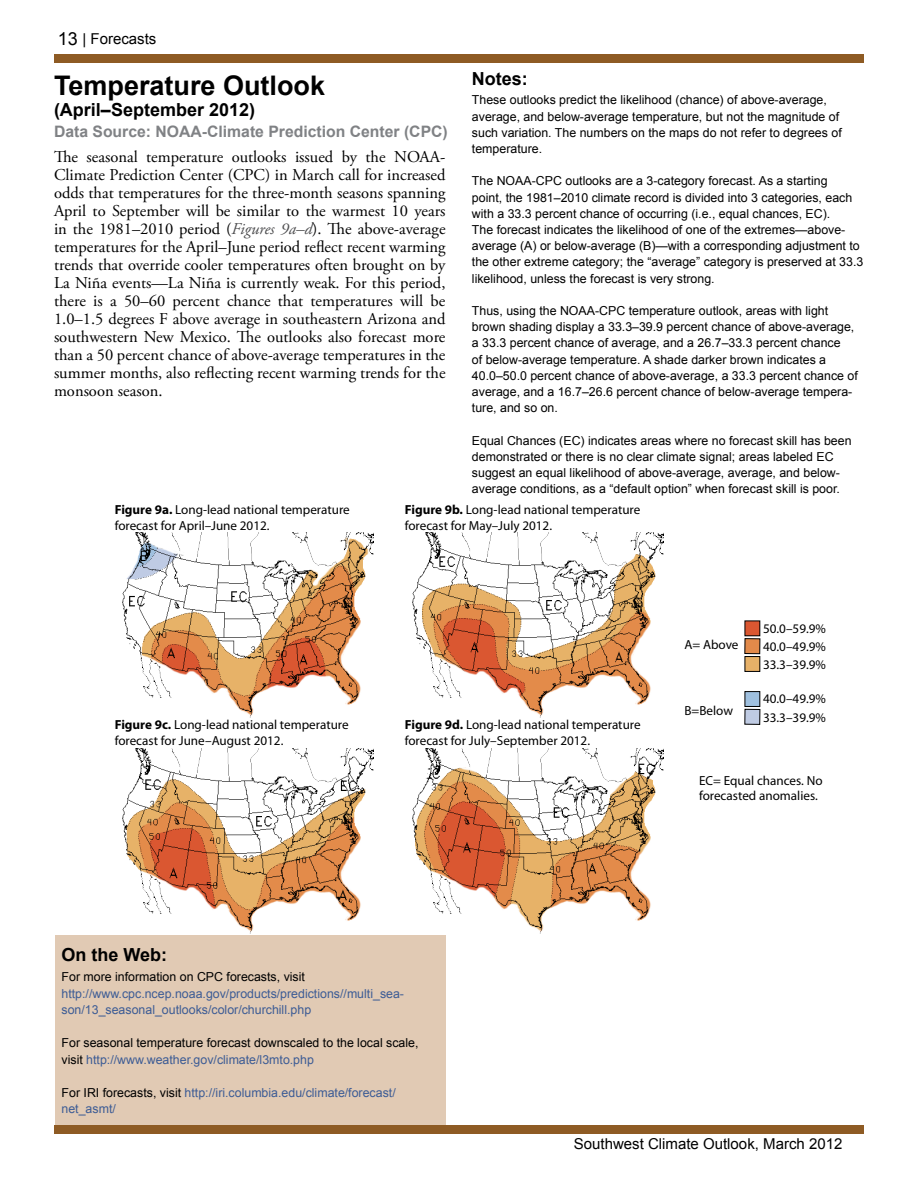
<style>
.page{position:relative;width:918px;height:1188px;background:#fff}
.page>*{position:absolute;margin:0;border:0;box-sizing:border-box;transform-origin:0 0}
.t1{font:700 27px "Arial";color:#000}
.t2{font:700 18px "Arial";color:#000}
.t3{font:16.5px/18px "Adobe Garamond Pro";color:#000;text-align:justify}
.t4{font:700 15.75px "Arial";color:#808285}
.t5{font:15px "Arial";color:#000}
.t6{font:13.2px/15.8px "Myriad Pro";color:#000}
.t7{font:12.3px/16.2px "Arial";color:#000}
.t8{font:12.3px/16.5px "Arial";color:#3d5c95}
.s1{font-size:18px}
.s2{font-style:italic;color:#4d4d4f}
.s3{font-weight:700}
.s4{color:#3d5c95}
.s5{color:#000}
</style>
<div class="page">
<div style="left:55px;top:935px;width:391px;height:190px;background:#e1cab4"></div>
<div style="left:54px;top:1125px;width:810px;height:9px;background:#8e5b24"></div>
<div style="left:54px;top:54px;width:810px;height:9px;background:#8e5b24"></div>
<img style="left:122px;top:533px;width:252px;height:185px">
<img style="left:412px;top:533px;width:252px;height:185px">
<img style="left:122px;top:749px;width:252px;height:185px">
<img style="left:412px;top:749px;width:252px;height:185px">
<div style="left:745px;top:639px;width:15px;height:15px;background:#e28a4a"></div>
<div style="left:745px;top:638px;width:15px;height:16px;border:1px solid #000"></div>
<div style="left:745px;top:657px;width:15px;height:14px;background:#e7b168"></div>
<div style="left:745px;top:656px;width:15px;height:16px;border:1px solid #000"></div>
<div style="left:745px;top:621px;width:15px;height:15px;background:#da5731"></div>
<div style="left:745px;top:709px;width:15px;height:15px;background:#bfcbe3"></div>
<div style="left:745px;top:709px;width:15px;height:16px;border:1px solid #000"></div>
<div style="left:745px;top:692px;width:15px;height:14px;background:#9fc0df"></div>
<div style="left:745px;top:691px;width:15px;height:16px;border:1px solid #000"></div>
<p class="t5" style="left:58px;top:29px;width:100px"><span class="s1">13</span> | Forecasts</p>
<h1 class="t1" style="left:54px;top:67px;width:273px">Temperature Outlook</h1>
<h2 class="t2" style="left:54px;top:97px;width:203px">(April–September 2012)</h2>
<p class="t4" style="left:54px;top:121px;width:395px">Data Source: NOAA-Climate Prediction Center (CPC)</p>
<p class="t3" style="left:54px;top:148px;width:393px">The seasonal temperature outlooks issued by the NOAA-Climate Prediction Center (CPC) in March call for increased odds that temperatures for the three-month seasons spanning April to September will be similar to the warmest 10 years in the 1981–2010 period (<span class="s2">Figures 9a–d</span>). The above-average temperatures for the April–June period reflect recent warming trends that override cooler temperatures often brought on by La Niña events—La Niña is currently weak. For this period, there is a 50–60 percent chance that temperatures will be 1.0–1.5 degrees F above average in southeastern Arizona and southwestern New Mexico. The outlooks also forecast more than a 50 percent chance of above-average temperatures in the summer months, also reflecting recent warming trends for the monsoon season.</p>
<h2 class="t2" style="left:472px;top:67px;width:57px">Notes:</h2>
<p class="t7" style="left:472px;top:92px;width:371px">These outlooks predict the likelihood (chance) of above-average, average, and below-average temperature, but not the magnitude of such variation. The numbers on the maps do not refer to degrees of temperature.</p>
<p class="t7" style="left:472px;top:173px;width:393px">The NOAA-CPC outlooks are a 3-category forecast. As a starting<br>point, the 1981–2010 climate record is divided into 3 categories, each with a 33.3 percent chance of occurring (i.e., equal chances, EC).<br>The forecast indicates the likelihood of one of the extremes—above&shy;average (A) or below-average (B)—with a corresponding adjustment to the other extreme category; the “average” category is preserved at 33.3 likelihood, unless the forecast is very strong.</p>
<p class="t7" style="left:472px;top:303px;width:387px">Thus, using the NOAA-CPC temperature outlook, areas with light brown shading display a 33.3–39.9 percent chance of above-average, a 33.3 percent chance of average, and a 26.7–33.3 percent chance<br>of below-average temperature. A shade darker brown indicates a 40.0–50.0 percent chance of above-average, a 33.3 percent chance of average, and a 16.7–26.6 percent chance of below-average tempera&shy;ture, and so on.</p>
<p class="t7" style="left:472px;top:432px;width:381px">Equal Chances (EC) indicates areas where no forecast skill has been demonstrated or there is no clear climate signal; areas labeled EC suggest an equal likelihood of above-average, average, and below&shy;average conditions, as a “default option” when forecast skill is poor.</p>
<p class="t6" style="left:115px;top:501px;width:237px"><span class="s3">Figure 9a.</span> Long-lead national temperature forecast for April–June 2012.</p>
<p class="t6" style="left:405px;top:501px;width:237px"><span class="s3">Figure 9b.</span> Long-lead national temperature forecast for May–July 2012.</p>
<p class="t6" style="left:115px;top:717px;width:236px"><span class="s3">Figure 9c.</span> Long-lead national temperature forecast for June–August 2012.</p>
<p class="t6" style="left:405px;top:717px;width:237px"><span class="s3">Figure 9d.</span> Long-lead national temperature forecast for July–September 2012.</p>
<p class="t6" style="left:763px;top:620px;width:64px">50.0–59.9%</p>
<p class="t6" style="left:684px;top:637px;width:56px">A= Above</p>
<p class="t6" style="left:763px;top:638px;width:64px;line-height:17.9px">40.0–49.9%<br>33.3–39.9%</p>
<p class="t6" style="left:684px;top:702px;width:50px">B=Below</p>
<p class="t6" style="left:763px;top:691px;width:64px">40.0–49.9%</p>
<p class="t6" style="left:763px;top:710px;width:64px">33.3–39.9%</p>
<p class="t6" style="left:699px;top:772px;width:125px">EC= Equal chances. No forecasted anomalies.</p>
<h2 class="t2" style="left:62px;top:943px;width:107px">On the Web:</h2>
<p class="t7" style="left:62px;top:969px;width:245px">For more information on CPC forecasts, visit</p>
<p class="t8" style="left:62px;top:985px;width:344px">http://www.cpc.ncep.noaa.gov/products/predictions//multi_sea&shy;son/13_seasonal_outlooks/color/churchill.php</p>
<p class="t7" style="left:62px;top:1035px;width:358px">For seasonal temperature forecast downscaled to the local scale, visit <span class="s4">http://www.weather.gov/climate/l3mto.php</span></p>
<p class="t8" style="left:62px;top:1084px;width:336px"><span class="s5">For IRI forecasts, visit</span> http://iri.columbia.edu/climate/forecast/ net_asmt/</p>
<p class="t5" style="left:574px;top:1134px;width:270px">Southwest Climate Outlook, March 2012</p>
</div>
